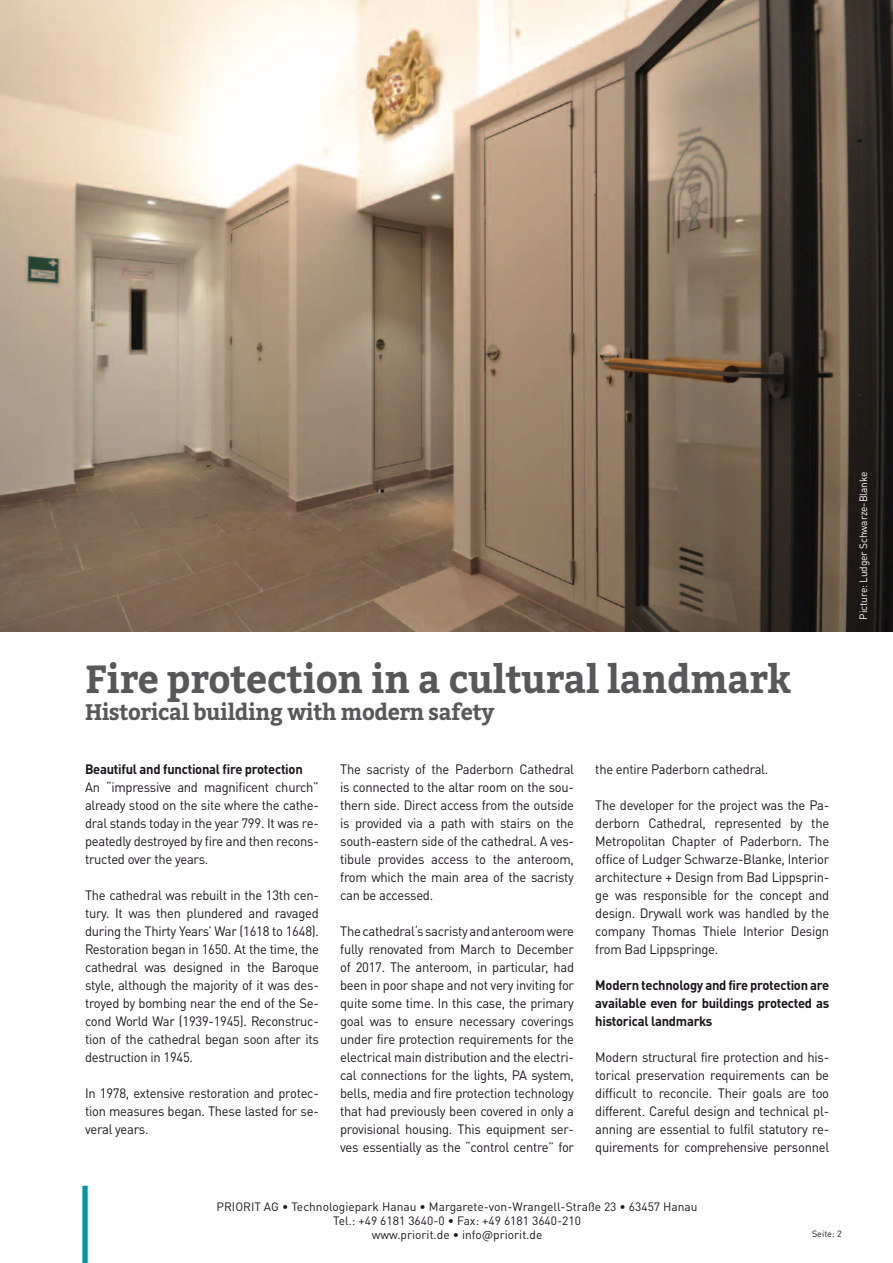
<style>
.page{position:relative;width:893px;height:1263px;background:#fff}
.page>*{position:absolute;margin:0;border:0;box-sizing:border-box;transform-origin:0 0}
.t1{font:700 39px "Bitter";letter-spacing:-.01em;color:#58585a;scale:.96 1}
.t2{font:700 22.5px "Bitter";letter-spacing:-.02em;color:#58585a;scale:.96 1}
.t3{font:13.5px/18px "DINOT";letter-spacing:-.02em;color:#1a171c;text-align:justify;scale:.96 1}
.t4{font:700 13.5px/18px "DINOT";letter-spacing:-.02em;color:#1a171c;text-align:justify;scale:.96 1}
.t5{font:12px/14.4px "DINOT";color:#1a171c;text-align:center}
.t6{font:10.5px "DINOT";letter-spacing:-.01em;color:#fff;scale:.96 1}
.t7{font:9px "DINOT";color:#1a171c}
</style>
<div class="page">
<div style="left:82px;top:1186px;width:6px;height:77px;background:#0098a1"></div>
<img style="left:0;top:0;width:893px;height:631px">
<h1 class="t1" style="left:85px;top:649px;width:737px">Fire protection in a cultural landmark</h1>
<h2 class="t2" style="left:85px;top:695px;width:428px">Historical building with modern safety</h2>
<p class="t4" style="left:85px;top:760px;width:228px">Beautiful and functional fire protection</p>
<p class="t3" style="left:85px;top:778px;width:245px">An “impressive and magnificent church” already stood on the site where the cathe&shy;dral stands today in the year 799. It was re&shy;peatedly destroyed by fire and then recons&shy;tructed over the years.</p>
<p class="t3" style="left:85px;top:886px;width:245px">The cathedral was rebuilt in the 13th cen&shy;tury. It was then plundered and ravaged during the Thirty Years’ War (1618 to 1648).<br>Restoration began in 1650. At the time, the cathedral was designed in the Baroque style, although the majority of it was des&shy;troyed by bombing near the end of the Se&shy;cond World War (1939-1945). Reconstruc&shy;tion of the cathedral began soon after its destruction in 1945.</p>
<p class="t3" style="left:85px;top:1084px;width:245px">In 1978, extensive restoration and protec&shy;tion measures began. These lasted for se&shy;veral years.</p>
<p class="t3" style="left:340px;top:760px;width:245px">The sacristy of the Paderborn Cathedral is connected to the altar room on the sou&shy;thern side. Direct access from the outside is provided via a path with stairs on the south-eastern side of the cathedral. A ves&shy;tibule provides access to the anteroom, from which the main area of the sacristy can be accessed.</p>
<p class="t3" style="left:340px;top:922px;width:245px">The cathedral‘s sacristy and anteroom were fully renovated from March to December of 2017. The anteroom, in particular, had been in poor shape and not very inviting for quite some time. In this case, the primary goal was to ensure necessary coverings under fire protection requirements for the electrical main distribution and the electri&shy;cal connections for the lights, PA system, bells, media and fire protection technology that had previously been covered in only a provisional housing. This equipment ser&shy;ves essentially as the “control centre” for</p>
<p class="t3" style="left:595px;top:760px;width:182px">the entire Paderborn cathedral.</p>
<p class="t3" style="left:595px;top:796px;width:245px">The developer for the project was the Pa&shy;derborn Cathedral, represented by the Metropolitan Chapter of Paderborn. The office of Ludger Schwarze-Blanke, Interior architecture + Design from Bad Lippsprin&shy;ge was responsible for the concept and design. Drywall work was handled by the company Thomas Thiele Interior Design from Bad Lippspringe.</p>
<p class="t4" style="left:595px;top:976px;width:245px">Modern technology and fire protection are available even for buildings protected as historical landmarks</p>
<p class="t3" style="left:595px;top:1048px;width:245px">Modern structural fire protection and his&shy;torical preservation requirements can be difficult to reconcile. Their goals are too different. Careful design and technical pl&shy;anning are essential to fulfil statutory re&shy;quirements for comprehensive personnel</p>
<p class="t6" style="left:857px;top:620px;width:155px;rotate:-90deg">Picture: Ludger Schwarze-Blanke</p>
<p class="t5" style="left:217px;top:1199px;width:483px">PRIORIT AG • Technologiepark Hanau • Margarete-von-Wrangell-Straße 23 • 63457 Hanau<br>Tel.: +49 6181 3640-0 • Fax: +49 6181 3640-210<br>www.priorit.de • info@priorit.de</p>
<p class="t7" style="left:812px;top:1228px;width:31px">Seite: 2</p>
</div>
